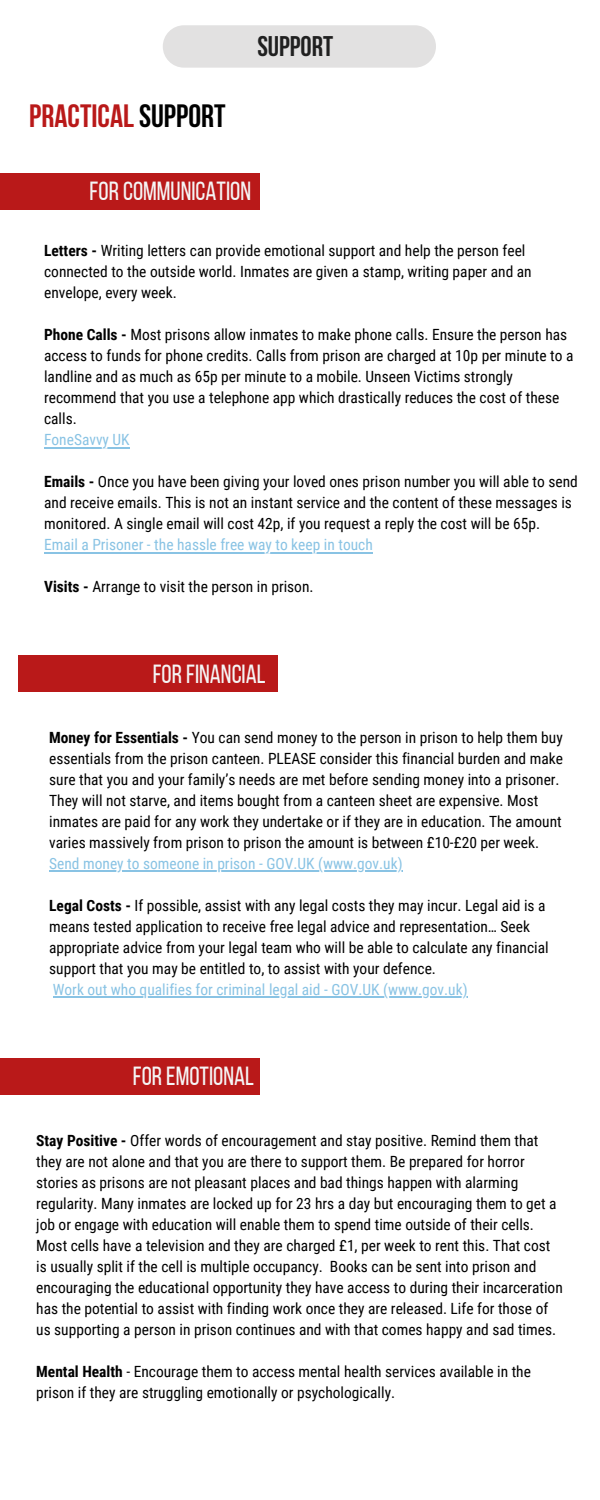
<style>
.page{position:relative;width:600px;height:1500px;background:#fff}
.page>*{position:absolute;margin:0;border:0;box-sizing:border-box;transform-origin:0 0}
.t1{font:700 32.2px "Bebas Neue";color:#b91919}
.t2{font:700 28.3px "Bebas Neue";color:#202020}
.t3{font:26.2px "Bebas Neue";color:#f5f5f5}
.t4{font:15.5px/21px "Roboto Condensed";color:#000}
.t5{font:15.5px "Roboto Condensed";color:#89c3e4}
.s1{color:#000}
.s2{font-weight:700}
</style>
<div class="page">
<div style="left:163px;top:25px;width:273px;height:43px;background:#e2e1e1;border-radius:21px"></div>
<div style="left:0;top:173px;width:260px;height:36px;background:#b91919"></div>
<hr style="left:44px;top:447px;width:86px;height:1px;background:#89c3e4">
<hr style="left:44px;top:552px;width:329px;height:1px;background:#89c3e4">
<div style="left:18px;top:655px;width:260px;height:37px;background:#b91919"></div>
<hr style="left:49px;top:870px;width:354px;height:2px;background:#89c3e4">
<hr style="left:53px;top:996px;width:415px;height:2px;background:#89c3e4">
<div style="left:0;top:1058px;width:260px;height:37px;background:#b91919"></div>
<h1 class="t1" style="left:29px;top:103px;width:198px">PRACTICAL <span class="s1">SUPPORT</span></h1>
<h3 class="t2" style="left:257px;top:35px;width:77px">SUPPORT</h3>
<h2 class="t3" style="left:90px;top:180px;width:163px">FORCOMMUNICATION</h2>
<p class="t4" style="left:44px;top:240px;width:489px"><span class="s2">Letters -</span> Writing letters can provide emotional support and help the person feel connected to the outside world. Inmates are given a stamp, writing paper and an envelope, every week.</p>
<p class="t4" style="left:44px;top:324px;width:531px"><span class="s2">Phone Calls -</span> Most prisons allow inmates to make phone calls. Ensure the person has access to funds for phone credits. Calls from prison are charged at 10p per minute to a landline and as much as 65p per minute to a mobile. Unseen Victims strongly recommend that you use a telephone app which drastically reduces the cost of these calls.</p>
<p class="t5" style="left:44px;top:431px;width:87px">FoneSavvy UK</p>
<p class="t4" style="left:44px;top:471px;width:535px"><span class="s2">Emails -</span> Once you have been giving your loved ones prison number you will able to send and receive emails. This is not an instant service and the content of these messages is monitored. A single email will cost 42p, if you request a reply the cost will be 65p.</p>
<p class="t5" style="left:44px;top:536px;width:330px">Email a Prisoner - the hassle free way to keep in touch</p>
<p class="t4" style="left:44px;top:576px;width:271px"><span class="s2">Visits -</span> Arrange to visit the person in prison.</p>
<h2 class="t3" style="left:153px;top:663px;width:114px">FORFINANCIAL</h2>
<p class="t4" style="left:49px;top:727px;width:515px"><span class="s2">Money for Essentials -</span> You can send money to the person in prison to help them buy essentials from the prison canteen. PLEASE consider this financial burden and make sure that you and your family’s needs are met before sending money into a prisoner.<br>They will not starve, and items bought from a canteen sheet are expensive. Most inmates are paid for any work they undertake or if they are in education. The amount varies massively from prison to prison the amount is between £10-£20 per week.</p>
<p class="t5" style="left:49px;top:855px;width:355px">Send money to someone in prison - GOV.UK (www.gov.uk)</p>
<p class="t4" style="left:49px;top:895px;width:501px"><span class="s2">Legal Costs -</span> If possible, assist with any legal costs they may incur. Legal aid is a means tested application to receive free legal advice and representation… Seek appropriate advice from your legal team who will be able to calculate any financial support that you may be entitled to, to assist with your defence.</p>
<h2 class="t5" style="left:53px;top:981px;width:416px">Work out who qualifies for criminal legal aid - GOV.UK (www.gov.uk)</h2>
<p class="t3" style="left:133px;top:1066px;width:123px">FOREMOTIONAL</p>
<p class="t4" style="left:36px;top:1130px;width:528px"><span class="s2">Stay Positive -</span> Offer words of encouragement and stay positive. Remind them that they are not alone and that you are there to support them. Be prepared for horror stories as prisons are not pleasant places and bad things happen with alarming regularity. Many inmates are locked up for 23 hrs a day but encouraging them to get a job or engage with education will enable them to spend time outside of their cells.<br>Most cells have a television and they are charged £1, per week to rent this. That cost is usually split if the cell is multiple occupancy. Books can be sent into prison and encouraging the educational opportunity they have access to during their incarceration has the potential to assist with finding work once they are released. Life for those of us supporting a person in prison continues and with that comes happy and sad times.</p>
<p class="t4" style="left:36px;top:1361px;width:496px"><span class="s2">Mental Health</span> - Encourage them to access mental health services available in the prison if they are struggling emotionally or psychologically.</p>
</div>
